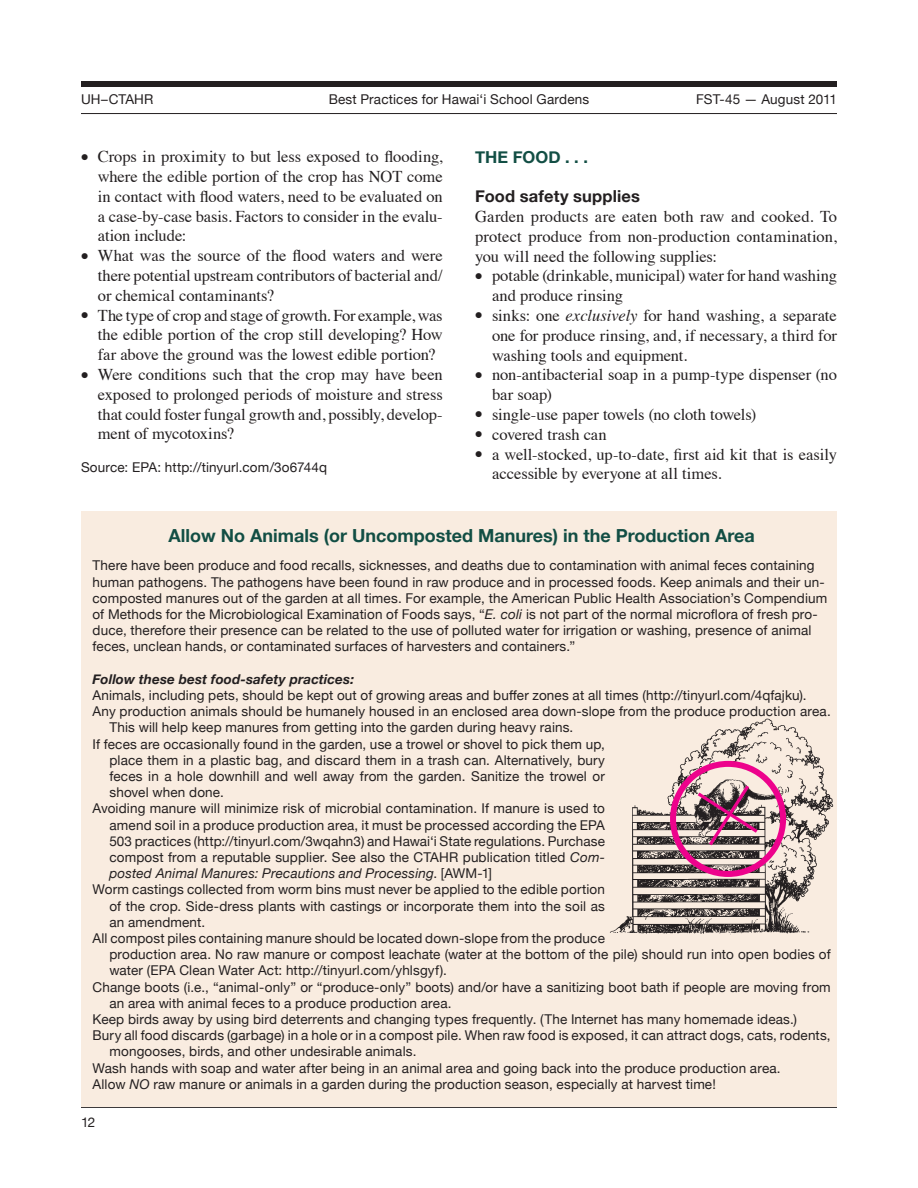
<style>
.page{position:relative;width:918px;height:1188px;background:#fff}
.page>*{position:absolute;margin:0;border:0;box-sizing:border-box;transform-origin:0 0}
.t1{font:700 18px "Helvetica Neue";color:#124e44}
.hang{font:16.5px/19.8px "Times";letter-spacing:-.005em;color:#231f20;text-align:justify}
.Body_text{font:16.5px/19.8px "Times";color:#231f20;text-align:justify}
.t2{font:700 16.5px "Helvetica Neue";letter-spacing:.01em;color:#231f20}
.t3{font:700 16.5px "Helvetica Neue";letter-spacing:.005em;color:#124e44}
.hang-2{font:13.5px/16.2px "Helvetica Neue";letter-spacing:.01em;color:#231f20}
.Body_text-2{font:13.5px/16.2px "Helvetica Neue";letter-spacing:.01em;color:#231f20}
.Body_text-3{font:italic 700 13.5px "Helvetica Neue";letter-spacing:.01em;color:#231f20}
.s1{font-size:21px}
.s2{font-style:italic}
</style>
<div class="page">
<div style="left:81px;top:81px;width:756px;height:6px;background:#231f20"></div>
<hr style="left:81px;top:113px;width:756px;height:1px;background:#231f20">
<hr style="left:81px;top:1107px;width:756px;height:1px;background:#231f20">
<div style="left:81px;top:511px;width:756px;height:595px;background:#f9ece0"></div>
<img style="left:609px;top:718px;width:225px;height:217px">
<svg style="left:694px;top:782px;width:67px;height:67px"></svg>
<div style="left:670px;top:761px;width:116px;height:116px;border:6px solid #ed028c;border-radius:50%"></div>
<p class="Body_text-2" style="left:81px;top:90px;width:74px">UH–CTAHR</p>
<p class="Body_text-2" style="left:329px;top:90px;width:262px">Best Practices for Hawai‘i School Gardens</p>
<p class="Body_text-2" style="left:696px;top:90px;width:142px">FST-45 — August 2011</p>
<p class="hang" style="left:98px;top:145px;width:346px;text-indent:-17px"><span class="s1">•</span> Crops in proximity to but less exposed to flooding, where the edible portion of the crop has NOT come in contact with flood waters, need to be evaluated on a case-by-case basis. Factors to consider in the evalu&shy;ation include:</p>
<p class="hang" style="left:98px;top:244px;width:346px;text-indent:-17px"><span class="s1">•</span> What was the source of the flood waters and were there potential upstream contributors of bacterial and/ or chemical contaminants?</p>
<p class="hang" style="left:98px;top:304px;width:346px;text-indent:-17px"><span class="s1">•</span> The type of crop and stage of growth. For example, was the edible portion of the crop still developing? How far above the ground was the lowest edible portion?</p>
<p class="hang" style="left:98px;top:363px;width:346px;text-indent:-17px"><span class="s1">•</span> Were conditions such that the crop may have been exposed to prolonged periods of moisture and stress that could foster fungal growth and, possibly, develop&shy;ment of mycotoxins?</p>
<p class="Body_text-2" style="left:81px;top:458px;width:248px">Source: EPA: http://tinyurl.com/3o6744q</p>
<p class="t3" style="left:475px;top:142px;width:114px">THE FOOD . . .</p>
<p class="t2" style="left:475px;top:181px;width:166px">Food safety supplies</p>
<p class="Body_text" style="left:475px;top:205px;width:363px">Garden products are eaten both raw and cooked. To protect produce from non-production contamination, you will need the following supplies:</p>
<p class="hang" style="left:492px;top:265px;width:346px;text-indent:-17px"><span class="s1">•</span> potable (drinkable, municipal) water for hand washing and produce rinsing</p>
<p class="hang" style="left:492px;top:304px;width:346px;text-indent:-17px"><span class="s1">•</span> sinks: one <span class="s2">exclusively</span> for hand washing, a separate one for produce rinsing, and, if necessary, a third for washing tools and equipment.</p>
<p class="hang" style="left:492px;top:364px;width:346px;text-indent:-17px"><span class="s1">•</span> non-antibacterial soap in a pump-type dispenser (no bar soap)</p>
<p class="hang" style="left:475px;top:403px;width:283px"><span class="s1">•</span> single-use paper towels (no cloth towels)</p>
<p class="hang" style="left:475px;top:423px;width:133px"><span class="s1">•</span> covered trash can</p>
<p class="hang" style="left:492px;top:443px;width:346px;text-indent:-17px"><span class="s1">•</span> a well-stocked, up-to-date, first aid kit that is easily accessible by everyone at all times.</p>
<p class="t1" style="left:169px;top:519px;width:588px">Allow No Animals (or Uncomposted Manures) in the Production Area</p>
<p class="Body_text-2" style="left:93px;top:557px;width:736px">There have been produce and food recalls, sicknesses, and deaths due to contamination with animal feces containing human pathogens. The pathogens have been found in raw produce and in processed foods. Keep animals and their un&shy;composted manures out of the garden at all times. For example, the American Public Health Association’s Compendium of Methods for the Microbiological Examination of Foods says, “<span class="s2">E. coli</span> is not part of the normal microflora of fresh pro&shy;duce, therefore their presence can be related to the use of polluted water for irrigation or washing, presence of animal feces, unclean hands, or contaminated surfaces of harvesters and containers.”</p>
<p class="Body_text-3" style="left:93px;top:668px;width:263px">Follow these best food-safety practices:</p>
<p class="hang-2" style="left:93px;top:686px;width:716px">Animals, including pets, should be kept out of growing areas and buffer zones at all times (http://tinyurl.com/4qfajku).</p>
<p class="hang-2" style="left:109px;top:702px;width:723px;text-indent:-17px">Any production animals should be humanely housed in an enclosed area down-slope from the produce production area.<br>This will help keep manures from getting into the garden during heavy rains.</p>
<p class="hang-2" style="left:109px;top:735px;width:497px;text-align:justify;text-indent:-17px">If feces are occasionally found in the garden, use a trowel or shovel to pick them up, place them in a plastic bag, and discard them in a trash can. Alternatively, bury feces in a hole downhill and well away from the garden. Sanitize the trowel or shovel when done.</p>
<p class="hang-2" style="left:109px;top:800px;width:497px;text-align:justify;text-indent:-17px">Avoiding manure will minimize risk of microbial contamination. If manure is used to amend soil in a produce production area, it must be processed according the EPA 503 practices (http://tinyurl.com/3wqahn3) and Hawai‘i State regulations. Purchase compost from a reputable supplier. See also the CTAHR publication titled <span class="s2">Com&shy;posted Animal Manures: Precautions and Processing</span>. [AWM-1]</p>
<p class="hang-2" style="left:109px;top:881px;width:497px;text-align:justify;text-indent:-17px">Worm castings collected from worm bins must never be applied to the edible portion of the crop. Side-dress plants with castings or incorporate them into the soil as an amendment.</p>
<p class="hang-2" style="left:109px;top:929px;width:723px;text-indent:-17px">All compost piles containing manure should be located down-slope from the produce<br>production area. No raw manure or compost leachate (water at the bottom of the pile) should run into open bodies of water (EPA Clean Water Act: http://tinyurl.com/yhlsgyf).</p>
<p class="hang-2" style="left:109px;top:978px;width:723px;text-indent:-17px">Change boots (i.e., “animal-only” or “produce-only” boots) and/or have a sanitizing boot bath if people are moving from an area with animal feces to a produce production area.</p>
<p class="hang-2" style="left:93px;top:1010px;width:706px">Keep birds away by using bird deterrents and changing types frequently. (The Internet has many homemade ideas.)</p>
<p class="hang-2" style="left:109px;top:1026px;width:723px;text-indent:-17px">Bury all food discards (garbage) in a hole or in a compost pile. When raw food is exposed, it can attract dogs, cats, rodents, mongooses, birds, and other undesirable animals.</p>
<p class="hang-2" style="left:93px;top:1059px;width:690px">Wash hands with soap and water after being in an animal area and going back into the produce production area.</p>
<p class="Body_text-2" style="left:93px;top:1075px;width:625px">Allow <span class="s2">NO</span> raw manure or animals in a garden during the production season, especially at harvest time!</p>
<p class="Body_text-2" style="left:81px;top:1113px;width:16px">12</p>
</div>
